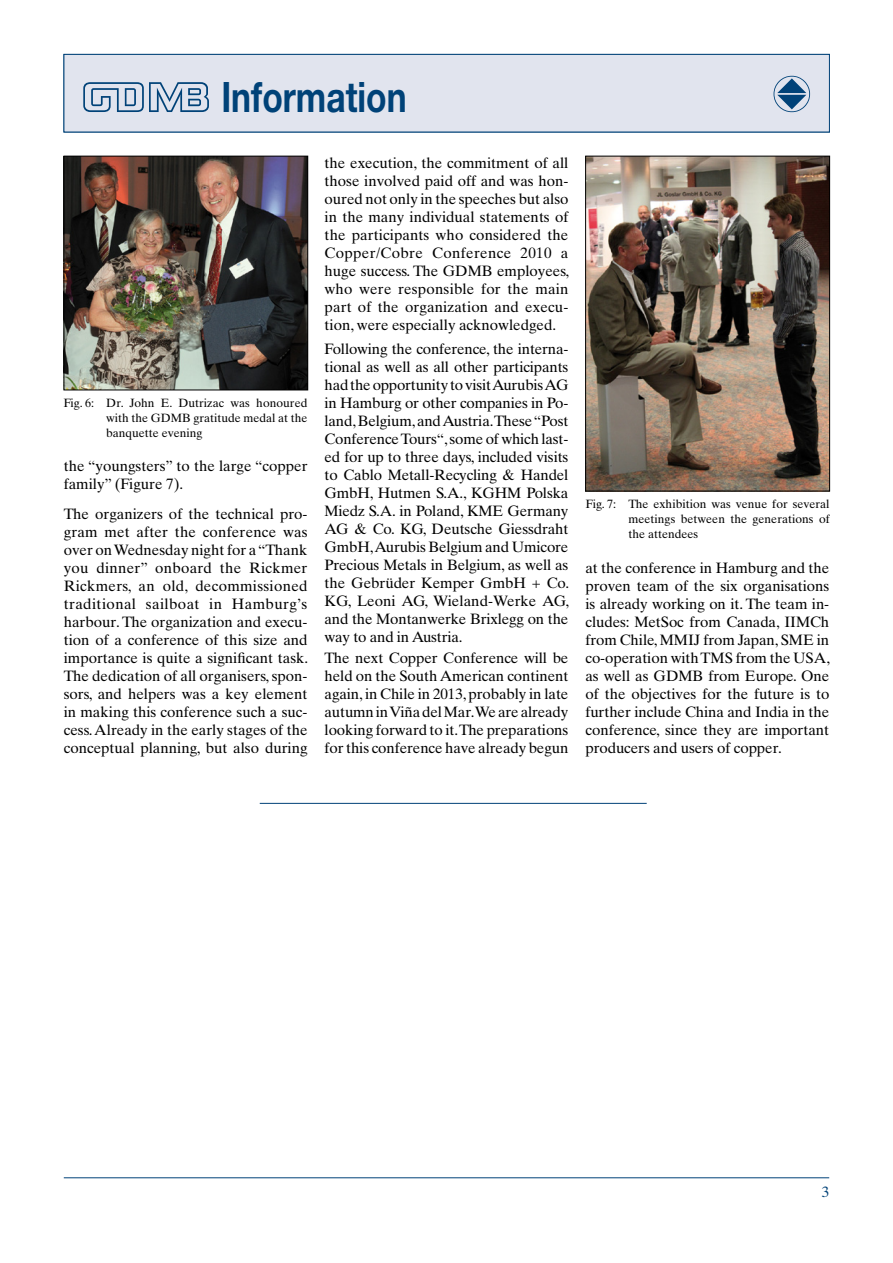
<style>
.page{position:relative;width:893px;height:1263px;background:#fff}
.page>*{position:absolute;margin:0;border:0;box-sizing:border-box;transform-origin:0 0}
.t1{font:54px "ZGDMB1";color:#004278}
.t2{font:700 42px "Helvetica Neue";color:#004278;scale:.8 1}
.t3{font:15px/18px "Times Ten";color:#000;text-align:justify}
.t4{font:15px "Times Ten";color:#004278}
.t5{font:12px/15px "Times Ten";color:#000;text-align:justify}
.s1{font-family:"ZGDMB1";font-weight:400;font-size:54px}
</style>
<div class="page">
<hr style="left:64px;top:1177px;width:765px;height:1px;background:#004278">
<div style="left:64px;top:54px;width:765px;height:78px;background:#e1e4ee"></div>
<div style="left:64px;top:54px;width:766px;height:78px;border:1px solid #004278"></div>
<img style="left:66px;top:158px;width:240px;height:230px">
<div style="left:64px;top:156px;width:244px;height:234px;border:1px solid #000"></div>
<img style="left:587px;top:158px;width:241px;height:331px">
<div style="left:585px;top:156px;width:245px;height:335px;border:1px solid #000"></div>
<hr style="left:260px;top:803px;width:387px;height:1px;background:#004278">
<h2 class="t2" style="left:221px;top:71px;width:113px">News</h2>
<h1 class="t1" style="left:771px;top:74px;width:42px">l</h1>
<h2 class="t2" style="left:81px;top:71px;width:408px"><span class="s1">gh</span> Information</h2>
<p class="t5" style="left:106px;top:395px;width:203px;text-indent:-43px">Fig. 6: Dr. John E. Dutrizac was honoured with the GDMB gratitude medal at the banquette evening</p>
<p class="t3" style="left:64px;top:456px;width:245px">the “youngsters” to the large “copper family” (Figure 7).</p>
<p class="t3" style="left:64px;top:505px;width:246px">The organizers of the technical pro&shy;gram met after the conference was over on Wednesday night for a “Thank you dinner” onboard the Rickmer Rickmers, an old, decommissioned traditional sailboat in Hamburg’s harbour. The organization and execu&shy;tion of a conference of this size and importance is quite a significant task.<br>The dedication of all organisers, spon&shy;sors, and helpers was a key element in making this conference such a suc&shy;cess. Already in the early stages of the conceptual planning, but also during</p>
<p class="t3" style="left:325px;top:154px;width:246px">the execution, the commitment of all those involved paid off and was hon&shy;oured not only in the speeches but also in the many individual statements of the participants who considered the Copper/Cobre Conference 2010 a huge success. The GDMB employees, who were responsible for the main part of the organization and execu&shy;tion, were especially acknowledged.</p>
<p class="t3" style="left:325px;top:340px;width:246px">Following the conference, the interna&shy;tional as well as all other participants had the opportunity to visit Aurubis AG in Hamburg or other companies in Po&shy;land, Belgium, and Austria. These “Post Conference Tours“, some of which last&shy;ed for up to three days, included visits to Cablo Metall-Recycling &amp; Handel GmbH, Hutmen S.A., KGHM Polska Miedz S.A. in Poland, KME Germany AG &amp; Co. KG, Deutsche Giessdraht GmbH, Aurubis Belgium and Umicore Precious Metals in Belgium, as well as the Gebrüder Kemper GmbH + Co.<br>KG, Leoni AG, Wieland-Werke AG, and the Montanwerke Brixlegg on the way to and in Austria.</p>
<p class="t3" style="left:325px;top:649px;width:245px">The next Copper Conference will be held on the South American continent again, in Chile in 2013, probably in late autumn in Viña del Mar. We are already looking forward to it. The preparations for this conference have already begun</p>
<p class="t5" style="left:628px;top:496px;width:203px;text-indent:-43px">Fig. 7: The exhibition was venue for several meetings between the generations of the attendees</p>
<p class="t3" style="left:585px;top:559px;width:246px">at the conference in Hamburg and the proven team of the six organisations is already working on it. The team in&shy;cludes: MetSoc from Canada, IIMCh from Chile, MMIJ from Japan, SME in co-operation with TMS from the USA, as well as GDMB from Europe. One of the objectives for the future is to further include China and India in the conference, since they are important producers and users of copper.</p>
<p class="t4" style="left:822px;top:1183px;width:9px">3</p>
</div>
